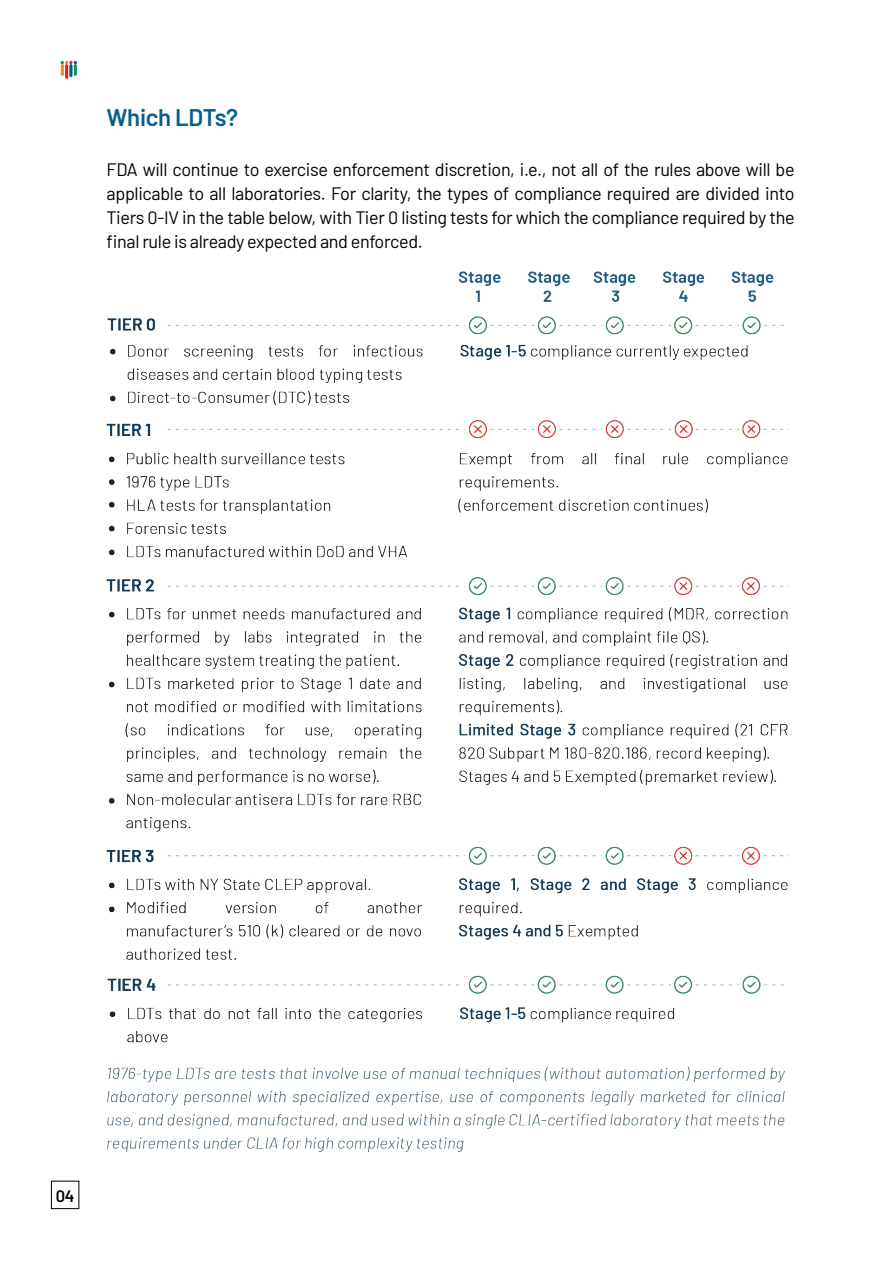
<style>
.page{position:relative;width:893px;height:1263px;background:#fff}
.page>*{position:absolute;margin:0;border:0;box-sizing:border-box;transform-origin:0 0}
.t1{font:600 24px "Barlow";letter-spacing:-.015em;color:#03608b}
.t2{font:18px/24px "Barlow";letter-spacing:-.02em;color:#000;text-align:justify}
.t3{font:600 16.5px "Barlow";color:#000}
</style>
<div class="page">
<div style="left:51px;top:1181px;width:28px;height:28px;border:1px solid #000"></div>
<img style="left:107px;top:271px;width:682px;height:881px">
<h1 class="t1" style="left:107px;top:100px;width:133px">Which LDTs?</h1>
<p class="t2" style="left:107px;top:156px;width:689px">FDA will continue to exercise enforcement discretion, i.e., not all of the rules above will be applicable to all laboratories. For clarity, the types of compliance required are divided into Tiers 0-IV in the table below, with Tier 0 listing tests for which the compliance required by the final rule is already expected and enforced.</p>
<p class="t3" style="left:56px;top:1183px;width:20px">04</p>
</div>
